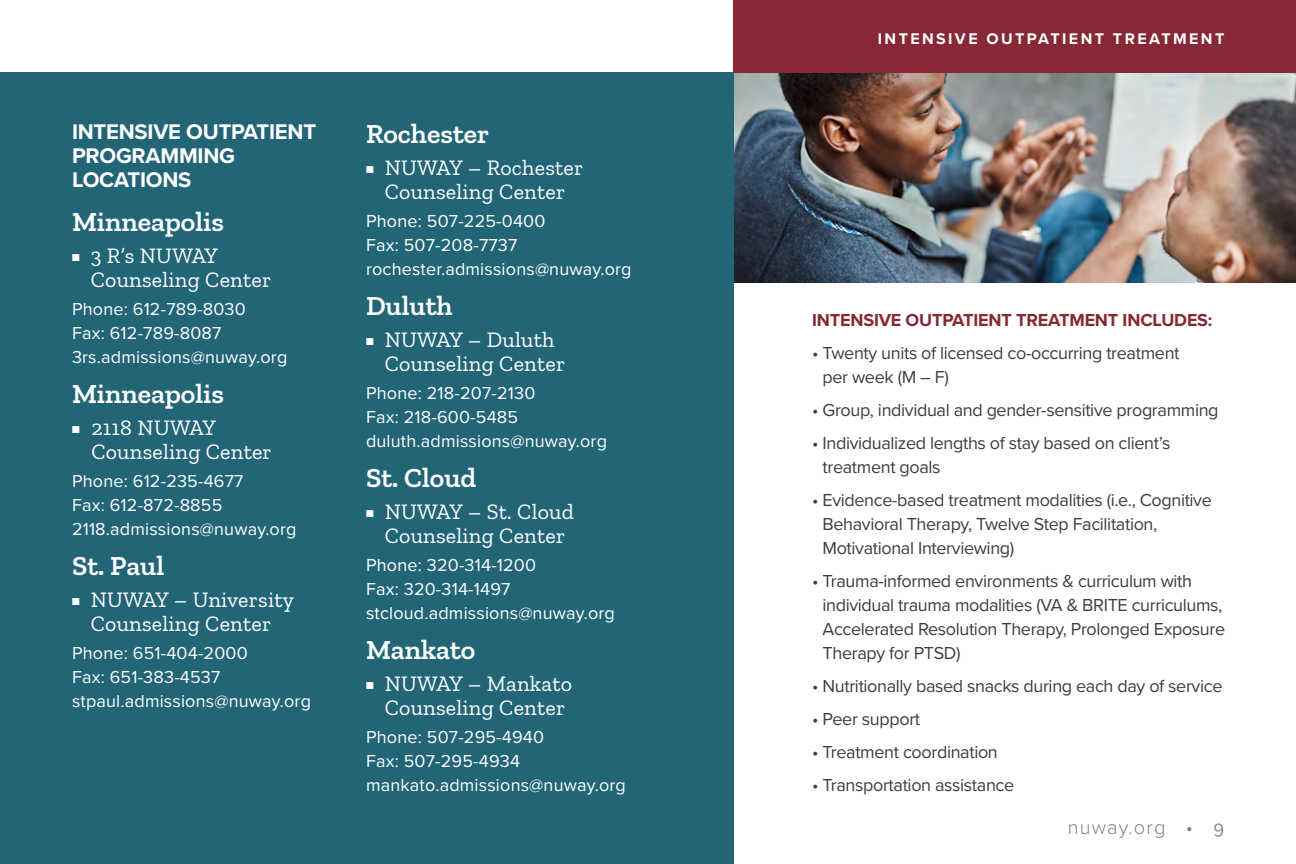
<style>
.page{position:relative;width:1296px;height:864px;background:#fff}
.page>*{position:absolute;margin:0;border:0;box-sizing:border-box;transform-origin:0 0}
.t1{font:600 28px "Zilla Slab";color:#fff}
.t2{font:22px/24px "Zilla Slab";letter-spacing:.01em;color:#fff;text-align:center}
.t3{font:700 22px/24px "Proxima Nova";letter-spacing:-.01em;color:#fff}
.t4{font:300 20px "Proxima Nova";letter-spacing:.06em;color:#808285}
.t5{font:18px/24px "Proxima Nova";letter-spacing:-.02em;color:#3e3e3f}
.t6{font:18px/24px "Proxima Nova";letter-spacing:.01em;color:#fff}
.t7{font:700 18px "Proxima Nova";letter-spacing:-.01em;color:#862835}
.t8{font:700 16px "Proxima Nova";letter-spacing:.15em;color:#fff}
.s1{font-family:"Zilla Slab";font-weight:400}
</style>
<div class="page">
<img style="left:734px;top:72px;width:562px;height:210px">
<div style="left:0;top:72px;width:734px;height:792px;background:#216577"></div>
<div style="left:734px;top:0;width:562px;height:72px;background:#862835"></div>
<p class="t3" style="left:72px;top:119px;width:246px">INTENSIVE OUTPATIENT<br>PROGRAMMING<br>LOCATIONS</p>
<p class="t1" style="left:72px;top:206px;width:154px">Minneapolis</p>
<p class="t2" style="left:91px;top:244px;width:182px;text-align:left;text-indent:-19px">■ 3 R’s NUWAY<br>Counseling Center</p>
<p class="t6" style="left:72px;top:296px;width:175px">Phone: 612-789-8030</p>
<p class="t6" style="left:72px;top:320px;width:151px">Fax: 612-789-8087</p>
<p class="t6" style="left:72px;top:344px;width:217px">3rs.admissions@nuway.org</p>
<p class="t1" style="left:72px;top:378px;width:154px">Minneapolis</p>
<p class="t2" style="left:91px;top:416px;width:182px;text-align:left;text-indent:-19px">■ 2118 NUWAY<br>Counseling Center</p>
<p class="t6" style="left:72px;top:468px;width:173px">Phone: 612-235-4677</p>
<p class="t6" style="left:72px;top:492px;width:152px">Fax: 612-872-8855</p>
<p class="t6" style="left:72px;top:516px;width:226px">2118.admissions@nuway.org</p>
<p class="t1" style="left:72px;top:550px;width:94px">St. Paul</p>
<p class="t2" style="left:72px;top:588px;width:224px">■ NUWAY – University<br>Counseling Center</p>
<p class="t6" style="left:72px;top:640px;width:177px">Phone: 651-404-2000</p>
<p class="t6" style="left:72px;top:664px;width:150px">Fax: 651-383-4537</p>
<p class="t6" style="left:72px;top:688px;width:241px">stpaul.admissions@nuway.org</p>
<p class="t1" style="left:366px;top:118px;width:125px">Rochester</p>
<p class="t2" style="left:366px;top:156px;width:219px">■ NUWAY – Rochester<br>Counseling Center</p>
<p class="t6" style="left:366px;top:208px;width:267px">Phone: 507-225-0400<br>Fax: 507-208-7737 rochester.admissions@nuway.org</p>
<p class="t1" style="left:366px;top:290px;width:88px">Duluth</p>
<p class="t2" style="left:385px;top:328px;width:182px;text-align:left;text-indent:-19px">■ NUWAY – Duluth<br>Counseling Center</p>
<p class="t6" style="left:366px;top:380px;width:171px">Phone: 218-207-2130</p>
<p class="t6" style="left:366px;top:404px;width:243px">Fax: 218-600-5485 duluth.admissions@nuway.org</p>
<p class="t1" style="left:366px;top:462px;width:112px">St. Cloud</p>
<p class="t2" style="left:366px;top:500px;width:209px">■ NUWAY – St. Cloud<br>Counseling Center</p>
<p class="t6" style="left:366px;top:552px;width:172px">Phone: 320-314-1200</p>
<p class="t6" style="left:366px;top:576px;width:250px">Fax: 320-314-1497 stcloud.admissions@nuway.org</p>
<p class="t1" style="left:366px;top:634px;width:111px">Mankato</p>
<p class="t2" style="left:366px;top:672px;width:208px">■ NUWAY – Mankato<br>Counseling Center</p>
<p class="t6" style="left:366px;top:724px;width:180px">Phone: 507-295-4940</p>
<p class="t6" style="left:366px;top:748px;width:156px">Fax: 507-295-4934</p>
<p class="t6" style="left:366px;top:772px;width:261px">mankato.admissions@nuway.org</p>
<p class="t8" style="left:878px;top:26px;width:348px">INTENSIVE OUTPATIENT TREATMENT</p>
<p class="t7" style="left:812px;top:306px;width:402px">INTENSIVE OUTPATIENT TREATMENT INCLUDES:</p>
<p class="t5" style="left:823px;top:340px;width:359px;text-indent:-10px">• Twenty units of licensed co-occurring treatment per week (M – F)</p>
<p class="t5" style="left:812px;top:397px;width:408px">• Group, individual and gender-sensitive programming</p>
<p class="t5" style="left:823px;top:430px;width:349px;text-indent:-10px">• Individualized lengths of stay based on client’s treatment goals</p>
<p class="t5" style="left:823px;top:487px;width:391px;text-indent:-10px">• Evidence-based treatment modalities (i.e., Cognitive<br>Behavioral Therapy, Twelve Step Facilitation,<br>Motivational Interviewing)</p>
<p class="t5" style="left:823px;top:568px;width:404px;text-indent:-10px">• Trauma-informed environments &amp; curriculum with individual trauma modalities (VA &amp; BRITE curriculums, Accelerated Resolution Therapy, Prolonged Exposure Therapy for PTSD)</p>
<p class="t5" style="left:812px;top:673px;width:412px">• Nutritionally based snacks during each day of service</p>
<p class="t5" style="left:812px;top:706px;width:110px">• Peer support</p>
<p class="t5" style="left:812px;top:739px;width:187px">• Treatment coordination</p>
<p class="t5" style="left:812px;top:772px;width:204px">• Transportation assistance</p>
<p class="t4" style="left:1068px;top:812px;width:158px">nuway.org • <span class="s1">9</span></p>
</div>
